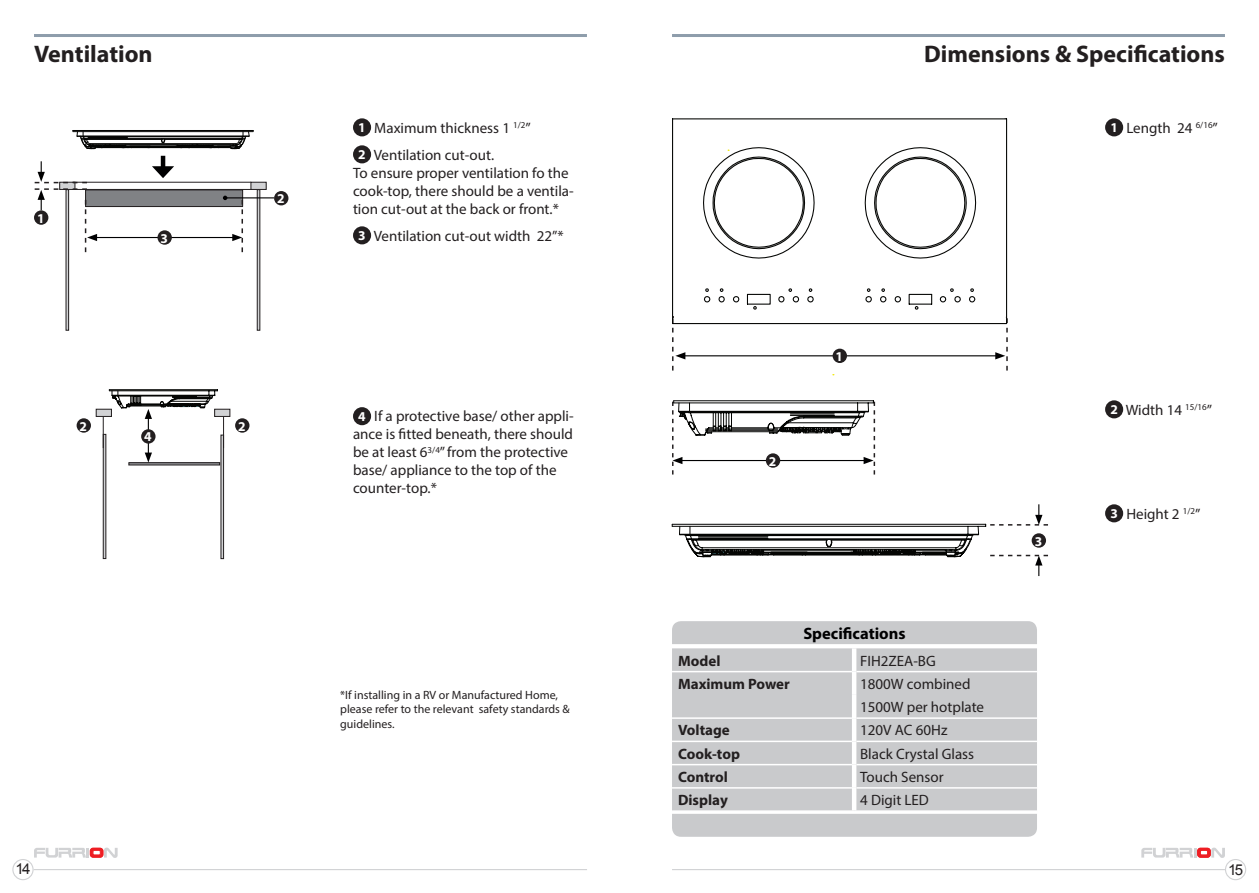
<style>
.page{position:relative;width:1259px;height:893px;background:#fff}
.page>*{position:absolute;margin:0;border:0;box-sizing:border-box;transform-origin:0 0}
.t1{font:700 24px "Myriad Pro";color:#231f20}
.t2{font:700 16.5px "Myriad Pro";color:#000001}
.t3{font:15px/18px "Myriad Pro";color:#231f20}
.t4{font:700 15px "Myriad Pro";color:#231f20}
.t5{font:15px "Arial";color:#231f20}
.t6{font:700 13.5px "Myriad Pro";color:#fff}
.t7{font:12px/14.4px "Myriad Pro";color:#231f20}
.s1{font-weight:700;font-size:13.5px;color:#fff}
</style>
<div class="page">
<hr style="left:161px;top:156px;width:4px;height:14px;background:#000001">
<svg style="left:152px;top:166px;width:22px;height:12px"></svg>
<hr style="left:672px;top:869px;width:553px;height:1px;background:#d1d2d4">
<svg style="left:1141px;top:847px;width:84px;height:11px"></svg>
<div style="left:12px;top:859px;width:22px;height:21px;border:1px solid #d1d2d4;border-radius:50%"></div>
<hr style="left:34px;top:869px;width:553px;height:1px;background:#d1d2d4">
<svg style="left:34px;top:847px;width:84px;height:11px"></svg>
<hr style="left:672px;top:34px;width:553px;height:3px;background:#8e9dab">
<hr style="left:34px;top:34px;width:553px;height:3px;background:#8e9dab">
<div style="left:1225px;top:859px;width:21px;height:21px;border:1px solid #d1d2d4;border-radius:50%"></div>
<div style="left:672px;top:648px;width:365px;height:162px;background:#c9cacc"></div>
<hr style="left:672px;top:671px;width:180px;height:1px;background:#fff">
<hr style="left:856px;top:671px;width:181px;height:1px;background:#fff">
<hr style="left:672px;top:717px;width:180px;height:2px;background:#fff">
<hr style="left:856px;top:717px;width:181px;height:2px;background:#fff">
<hr style="left:672px;top:741px;width:180px;height:1px;background:#fff">
<hr style="left:856px;top:741px;width:181px;height:1px;background:#fff">
<hr style="left:672px;top:764px;width:180px;height:1px;background:#fff">
<hr style="left:856px;top:764px;width:181px;height:1px;background:#fff">
<hr style="left:672px;top:787px;width:180px;height:2px;background:#fff">
<hr style="left:856px;top:787px;width:181px;height:2px;background:#fff">
<hr style="left:852px;top:648px;width:4px;height:24px;background:#fff">
<hr style="left:852px;top:672px;width:4px;height:23px;background:#fff">
<hr style="left:852px;top:695px;width:4px;height:23px;background:#fff">
<hr style="left:852px;top:718px;width:4px;height:23px;background:#fff">
<hr style="left:852px;top:741px;width:4px;height:24px;background:#fff">
<hr style="left:852px;top:765px;width:4px;height:23px;background:#fff">
<hr style="left:852px;top:788px;width:4px;height:22px;background:#fff">
<div style="left:672px;top:621px;width:365px;height:23px;background:#c9cacc"></div>
<div style="left:672px;top:814px;width:365px;height:23px;background:#c9cacc"></div>
<div style="left:1105px;top:118px;width:18px;height:18px;background:#231f20;border-radius:50%"></div>
<div style="left:1105px;top:400px;width:18px;height:18px;background:#231f20;border-radius:50%"></div>
<div style="left:1105px;top:504px;width:18px;height:18px;background:#231f20;border-radius:50%"></div>
<hr style="left:683px;top:355px;width:314px;height:1px;background:#000001">
<svg style="left:672px;top:327px;width:13px;height:44px"></svg>
<svg style="left:995px;top:327px;width:12px;height:44px"></svg>
<div style="left:832px;top:349px;width:15px;height:14px;background:#231f20;border-radius:50%"></div>
<div style="left:66px;top:189px;width:3px;height:142px;border:1px solid #231f20"></div>
<div style="left:257px;top:189px;width:3px;height:142px;border:1px solid #231f20"></div>
<div style="left:251px;top:182px;width:15px;height:7px;background:#d1d2d4"></div>
<div style="left:250px;top:182px;width:16px;height:8px;border:1px solid #231f20"></div>
<hr style="left:73px;top:182px;width:178px;height:1px;background:#231f20">
<hr style="left:73px;top:189px;width:178px;height:1px;background:#231f20">
<div style="left:86px;top:190px;width:157px;height:17px;background:#808285"></div>
<div style="left:85px;top:190px;width:158px;height:17px;border:1px solid #231f20"></div>
<hr style="left:95px;top:237px;width:140px;height:1px;background:#000001">
<div style="left:157px;top:230px;width:15px;height:15px;background:#231f20;border-radius:50%"></div>
<svg style="left:35px;top:161px;width:62px;height:91px"></svg>
<div style="left:274px;top:191px;width:14px;height:14px;background:#231f20;border-radius:50%"></div>
<hr style="left:225px;top:197px;width:49px;height:1px;background:#000001">
<svg style="left:223px;top:196px;width:20px;height:56px"></svg>
<div style="left:221px;top:435px;width:3px;height:124px;border:1px solid #231f20"></div>
<div style="left:103px;top:434px;width:3px;height:125px;border:1px solid #231f20"></div>
<div style="left:96px;top:409px;width:15px;height:7px;background:#d1d2d4"></div>
<div style="left:96px;top:409px;width:16px;height:8px;border:1px solid #231f20"></div>
<div style="left:215px;top:409px;width:15px;height:7px;background:#d1d2d4"></div>
<div style="left:214px;top:409px;width:16px;height:8px;border:1px solid #231f20"></div>
<div style="left:128px;top:462px;width:92px;height:3px;border:1px solid #231f20"></div>
<hr style="left:103px;top:417px;width:1px;height:31px;background:#231f20">
<hr style="left:223px;top:417px;width:1px;height:31px;background:#231f20">
<hr style="left:148px;top:417px;width:1px;height:38px;background:#000001">
<svg style="left:145px;top:453px;width:7px;height:10px"></svg>
<div style="left:141px;top:429px;width:15px;height:15px;background:#231f20;border-radius:50%"></div>
<div style="left:235px;top:418px;width:14px;height:15px;background:#231f20;border-radius:50%"></div>
<div style="left:77px;top:418px;width:14px;height:15px;background:#231f20;border-radius:50%"></div>
<div style="left:353px;top:118px;width:18px;height:18px;background:#231f20;border-radius:50%"></div>
<div style="left:353px;top:145px;width:18px;height:18px;background:#231f20;border-radius:50%"></div>
<div style="left:353px;top:226px;width:18px;height:18px;background:#231f20;border-radius:50%"></div>
<div style="left:353px;top:407px;width:18px;height:18px;background:#231f20;border-radius:50%"></div>
<hr style="left:130px;top:147px;width:48px;height:1px;background:#040503">
<hr style="left:88px;top:146px;width:150px;height:1px;background:#040503">
<hr style="left:90px;top:144px;width:146px;height:1px;background:#040503">
<hr style="left:126px;top:145px;width:51px;height:1px;background:#040503">
<hr style="left:73px;top:130px;width:180px;height:1px;background:#040503">
<hr style="left:73px;top:131px;width:180px;height:1px;background:#040503">
<hr style="left:77px;top:136px;width:172px;height:1px;background:#040503">
<hr style="left:83px;top:137px;width:160px;height:1px;background:#040503">
<hr style="left:84px;top:138px;width:158px;height:1px;background:#040503">
<hr style="left:87px;top:139px;width:74px;height:1px;background:#040503">
<hr style="left:165px;top:139px;width:74px;height:1px;background:#040503">
<hr style="left:90px;top:143px;width:146px;height:1px;background:#040503">
<svg style="left:161px;top:139px;width:4px;height:4px"></svg>
<svg style="left:73px;top:131px;width:77px;height:18px"></svg>
<svg style="left:176px;top:130px;width:78px;height:19px"></svg>
<svg style="left:109px;top:389px;width:109px;height:30px"></svg>
<svg style="left:672px;top:400px;width:203px;height:75px"></svg>
<svg style="left:672px;top:118px;width:335px;height:207px"></svg>
<svg style="left:672px;top:504px;width:376px;height:72px"></svg>
<h1 class="t1" style="left:34px;top:39px;width:120px">Ventilation</h1>
<p class="t6" style="left:37px;top:209px;width:9px">1</p>
<p class="t6" style="left:160px;top:229px;width:9px">3</p>
<p class="t6" style="left:277px;top:190px;width:9px">2</p>
<p class="t6" style="left:80px;top:417px;width:9px">2</p>
<p class="t6" style="left:238px;top:417px;width:9px">2</p>
<p class="t6" style="left:144px;top:428px;width:9px">4</p>
<p class="t3" style="left:358px;top:114px;width:174px;line-height:27px"><span class="s1">1</span> Maximum thickness 1 <sup>1/2</sup>”<br><span class="s1">2</span> Ventilation cut-out.</p>
<p class="t3" style="left:353px;top:163px;width:222px">To ensure proper ventilation fo the cook-top, there should be a ventila&shy;tion cut-out at the back or front.*</p>
<p class="t3" style="left:358px;top:226px;width:207px"><span class="s1">3</span> Ventilation cut-out width 22”*</p>
<p class="t3" style="left:353px;top:407px;width:222px;text-indent:5px"><span class="s1">4</span> If a protective base/ other appli&shy;ance is fitted beneath, there should be at least 6<sup>3/4</sup>” from the protective base/ appliance to the top of the counter-top.*</p>
<p class="t7" style="left:340px;top:687px;width:231px">*If installing in a RV or Manufactured Home, please refer to the relevant safety standards &amp; guidelines.</p>
<h1 class="t1" style="left:924px;top:39px;width:302px">Dimensions &amp; Specifications</h1>
<p class="t3" style="left:1110px;top:118px;width:109px"><span class="s1">1</span> Length 24 <sup>6/16</sup>”</p>
<p class="t6" style="left:769px;top:452px;width:9px">2</p>
<p class="t6" style="left:835px;top:348px;width:9px">1</p>
<p class="t2" style="left:803px;top:623px;width:104px">Specifications</p>
<p class="t4" style="left:678px;top:651px;width:44px">Model</p>
<p class="t3" style="left:860px;top:651px;width:77px">FIH2ZEA-BG</p>
<p class="t4" style="left:678px;top:674px;width:113px">Maximum Power</p>
<p class="t3" style="left:860px;top:672px;width:125px;line-height:23.2px">1800W combined<br>1500W per hotplate</p>
<p class="t4" style="left:678px;top:720px;width:53px">Voltage</p>
<p class="t3" style="left:860px;top:721px;width:89px">120V AC 60Hz</p>
<p class="t4" style="left:678px;top:744px;width:63px">Cook-top</p>
<p class="t3" style="left:860px;top:744px;width:115px">Black Crystal Glass</p>
<p class="t4" style="left:678px;top:767px;width:51px">Control</p>
<p class="t3" style="left:860px;top:768px;width:85px">Touch Sensor</p>
<p class="t4" style="left:678px;top:790px;width:51px">Display</p>
<p class="t3" style="left:860px;top:791px;width:70px">4 Digit LED</p>
<p class="t6" style="left:1034px;top:532px;width:9px">3</p>
<p class="t3" style="left:1110px;top:400px;width:103px"><span class="s1">2</span> Width 14 <sup>15/16</sup>”</p>
<p class="t3" style="left:1110px;top:504px;width:92px"><span class="s1">3</span> Height 2 <sup>1/2</sup>”</p>
<p class="t5" style="left:15px;top:859px;width:17px">14</p>
<p class="t5" style="left:1228px;top:860px;width:17px">15</p>
</div>
